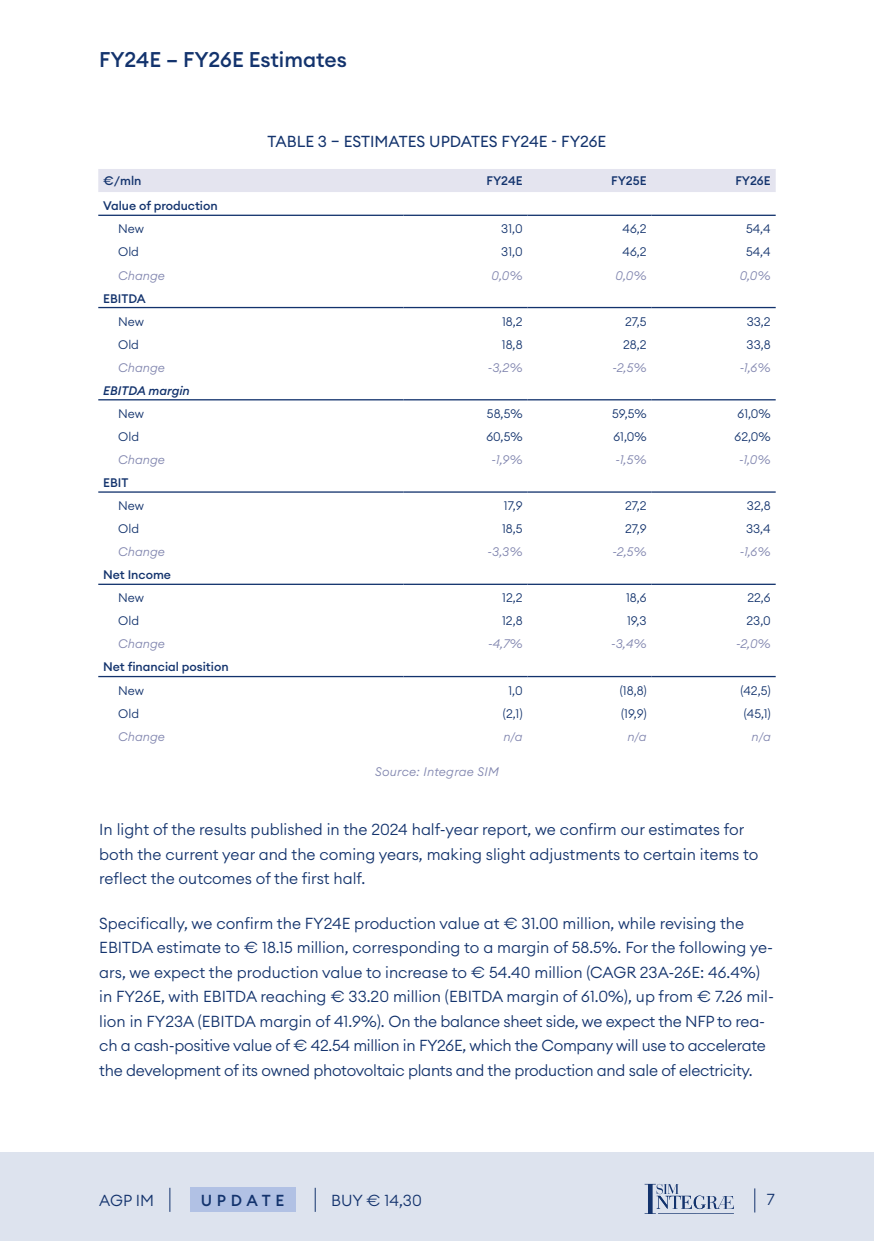
<style>
.page{position:relative;width:874px;height:1241px;background:#fff}
.page>*{position:absolute;margin:0;border:0;box-sizing:border-box;transform-origin:0 0}
.t1{font:500 21px "Euclid Circular A";color:#13336d}
.t2{font:300 15.75px/24.5px "Euclid Circular A";color:#13336d}
.t3{font:15.75px "Euclid Circular A";color:#13336d}
.t4{font:500 15.75px "Euclid Circular A";letter-spacing:.3em;color:#13336d}
.t5{font:300 12.25px "Euclid Circular A";color:#13336d}
.t6{font:italic 300 12.25px "Euclid Circular A";color:#8186af}
.t7{font:500 12.25px "Euclid Circular A";color:#13336d}
.t8{font:italic 300 12.25px "Euclid Circular A";letter-spacing:.02em;color:#8186af}
.t9{font:italic 500 12.25px "Euclid Circular A";color:#13336d}
</style>
<div class="page">
<div style="left:0;top:1152px;width:873px;height:88px;background:#dde3ee"></div>
<svg style="left:169px;top:1187px;width:1px;height:24px"></svg>
<div style="left:189px;top:1187px;width:106px;height:24px;background:#b1c1e4"></div>
<svg style="left:314px;top:1187px;width:1px;height:24px"></svg>
<svg style="left:754px;top:1188px;width:1px;height:24px"></svg>
<svg style="left:644px;top:1183px;width:89px;height:30px"></svg>
<div style="left:98px;top:169px;width:677px;height:23px;background:#e4e4ef"></div>
<hr style="left:98px;top:307px;width:305px;height:1px;background:#13336d">
<hr style="left:403px;top:307px;width:124px;height:1px;background:#13336d">
<hr style="left:527px;top:307px;width:124px;height:1px;background:#13336d">
<hr style="left:651px;top:307px;width:124px;height:1px;background:#13336d">
<hr style="left:98px;top:399px;width:305px;height:1px;background:#13336d">
<hr style="left:403px;top:399px;width:124px;height:1px;background:#13336d">
<hr style="left:527px;top:399px;width:124px;height:1px;background:#13336d">
<hr style="left:651px;top:399px;width:124px;height:1px;background:#13336d">
<hr style="left:98px;top:583px;width:305px;height:2px;background:#13336d">
<hr style="left:403px;top:583px;width:124px;height:2px;background:#13336d">
<hr style="left:527px;top:583px;width:124px;height:2px;background:#13336d">
<hr style="left:651px;top:583px;width:124px;height:2px;background:#13336d">
<hr style="left:98px;top:675px;width:305px;height:2px;background:#13336d">
<hr style="left:403px;top:675px;width:124px;height:2px;background:#13336d">
<hr style="left:527px;top:675px;width:124px;height:2px;background:#13336d">
<hr style="left:651px;top:675px;width:124px;height:2px;background:#13336d">
<hr style="left:98px;top:214px;width:305px;height:2px;background:#13336d">
<hr style="left:403px;top:214px;width:124px;height:2px;background:#13336d">
<hr style="left:527px;top:214px;width:124px;height:2px;background:#13336d">
<hr style="left:651px;top:214px;width:124px;height:2px;background:#13336d">
<hr style="left:98px;top:491px;width:305px;height:1px;background:#13336d">
<hr style="left:403px;top:491px;width:124px;height:1px;background:#13336d">
<hr style="left:527px;top:491px;width:124px;height:1px;background:#13336d">
<hr style="left:651px;top:491px;width:124px;height:1px;background:#13336d">
<h1 class="t1" style="left:99px;top:46px;width:249px">FY24E – FY26E Estimates</h1>
<p class="t3" style="left:267px;top:131px;width:340px">TABLE 3 – ESTIMATES UPDATES FY24E - FY26E</p>
<p class="t7" style="left:103px;top:173px;width:40px">€/mln</p>
<p class="t7" style="left:486px;top:173px;width:38px">FY24E</p>
<p class="t7" style="left:611px;top:173px;width:37px">FY25E</p>
<p class="t7" style="left:735px;top:173px;width:37px">FY26E</p>
<p class="t7" style="left:103px;top:198px;width:116px">Value of production</p>
<p class="t5" style="left:118px;top:221px;width:27px">New</p>
<p class="t5" style="left:501px;top:221px;width:23px">31,0</p>
<p class="t5" style="left:622px;top:221px;width:26px">46,2</p>
<p class="t5" style="left:745px;top:221px;width:26px">54,4</p>
<p class="t5" style="left:118px;top:244px;width:22px">Old</p>
<p class="t5" style="left:501px;top:244px;width:23px">31,0</p>
<p class="t5" style="left:622px;top:244px;width:26px">46,2</p>
<p class="t5" style="left:745px;top:244px;width:26px">54,4</p>
<p class="t6" style="left:118px;top:267px;width:48px">Change</p>
<p class="t6" style="left:491px;top:267px;width:33px">0,0%</p>
<p class="t6" style="left:615px;top:267px;width:33px">0,0%</p>
<p class="t6" style="left:739px;top:267px;width:33px">0,0%</p>
<p class="t7" style="left:103px;top:290px;width:44px">EBITDA</p>
<p class="t5" style="left:118px;top:313px;width:27px">New</p>
<p class="t5" style="left:502px;top:313px;width:22px">18,2</p>
<p class="t5" style="left:624px;top:313px;width:23px">27,5</p>
<p class="t5" style="left:746px;top:313px;width:25px">33,2</p>
<p class="t5" style="left:118px;top:336px;width:22px">Old</p>
<p class="t5" style="left:501px;top:336px;width:22px">18,8</p>
<p class="t5" style="left:622px;top:336px;width:25px">28,2</p>
<p class="t5" style="left:746px;top:336px;width:26px">33,8</p>
<p class="t6" style="left:118px;top:359px;width:48px">Change</p>
<p class="t6" style="left:487px;top:359px;width:36px">-3,2%</p>
<p class="t6" style="left:612px;top:359px;width:36px">-2,5%</p>
<p class="t6" style="left:739px;top:359px;width:33px">-1,6%</p>
<p class="t9" style="left:103px;top:382px;width:88px">EBITDA margin</p>
<p class="t5" style="left:118px;top:405px;width:27px">New</p>
<p class="t5" style="left:486px;top:405px;width:37px">58,5%</p>
<p class="t5" style="left:612px;top:405px;width:36px">59,5%</p>
<p class="t5" style="left:737px;top:405px;width:35px">61,0%</p>
<p class="t5" style="left:118px;top:428px;width:22px">Old</p>
<p class="t5" style="left:486px;top:428px;width:38px">60,5%</p>
<p class="t5" style="left:613px;top:428px;width:35px">61,0%</p>
<p class="t5" style="left:734px;top:428px;width:38px">62,0%</p>
<p class="t6" style="left:118px;top:451px;width:48px">Change</p>
<p class="t6" style="left:491px;top:451px;width:33px">-1,9%</p>
<p class="t6" style="left:615px;top:451px;width:33px">-1,5%</p>
<p class="t6" style="left:738px;top:451px;width:33px">-1,0%</p>
<p class="t7" style="left:103px;top:474px;width:27px">EBIT</p>
<p class="t5" style="left:118px;top:497px;width:27px">New</p>
<p class="t5" style="left:503px;top:497px;width:20px">17,9</p>
<p class="t5" style="left:624px;top:497px;width:23px">27,2</p>
<p class="t5" style="left:746px;top:497px;width:25px">32,8</p>
<p class="t5" style="left:118px;top:521px;width:22px">Old</p>
<p class="t5" style="left:502px;top:521px;width:22px">18,5</p>
<p class="t5" style="left:624px;top:521px;width:23px">27,9</p>
<p class="t5" style="left:745px;top:521px;width:26px">33,4</p>
<p class="t6" style="left:118px;top:544px;width:48px">Change</p>
<p class="t6" style="left:487px;top:544px;width:36px">-3,3%</p>
<p class="t6" style="left:612px;top:544px;width:36px">-2,5%</p>
<p class="t6" style="left:739px;top:544px;width:33px">-1,6%</p>
<p class="t7" style="left:103px;top:567px;width:69px">Net Income</p>
<p class="t5" style="left:118px;top:590px;width:27px">New</p>
<p class="t5" style="left:502px;top:590px;width:22px">12,2</p>
<p class="t5" style="left:625px;top:590px;width:22px">18,6</p>
<p class="t5" style="left:747px;top:590px;width:25px">22,6</p>
<p class="t5" style="left:118px;top:613px;width:22px">Old</p>
<p class="t5" style="left:502px;top:613px;width:22px">12,8</p>
<p class="t5" style="left:626px;top:613px;width:21px">19,3</p>
<p class="t5" style="left:746px;top:613px;width:26px">23,0</p>
<p class="t6" style="left:118px;top:636px;width:48px">Change</p>
<p class="t6" style="left:488px;top:636px;width:36px">-4,7%</p>
<p class="t6" style="left:611px;top:636px;width:37px">-3,4%</p>
<p class="t6" style="left:735px;top:636px;width:36px">-2,0%</p>
<p class="t7" style="left:103px;top:659px;width:127px">Net financial position</p>
<p class="t5" style="left:118px;top:682px;width:27px">New</p>
<p class="t5" style="left:508px;top:682px;width:16px">1,0</p>
<p class="t5" style="left:619px;top:682px;width:29px">(18,8)</p>
<p class="t5" style="left:740px;top:682px;width:32px">(42,5)</p>
<p class="t5" style="left:118px;top:705px;width:22px">Old</p>
<p class="t5" style="left:502px;top:705px;width:21px">(2,1)</p>
<p class="t5" style="left:620px;top:705px;width:27px">(19,9)</p>
<p class="t5" style="left:743px;top:705px;width:28px">(45,1)</p>
<p class="t6" style="left:118px;top:728px;width:48px">Change</p>
<p class="t6" style="left:503px;top:728px;width:21px">n/a</p>
<p class="t6" style="left:627px;top:728px;width:21px">n/a</p>
<p class="t6" style="left:751px;top:728px;width:21px">n/a</p>
<p class="t8" style="left:375px;top:763px;width:125px">Source: Integrae SIM</p>
<p class="t2" style="left:99px;top:817px;width:660px">In light of the results published in the 2024 half-year report, we confirm our estimates for both the current year and the coming years, making slight adjustments to certain items to reflect the outcomes of the first half.</p>
<p class="t2" style="left:99px;top:910px;width:676px">Specifically, we confirm the FY24E production value at € 31.00 million, while revising the EBITDA estimate to € 18.15 million, corresponding to a margin of 58.5%. For the following ye&shy;ars, we expect the production value to increase to € 54.40 million (CAGR 23A-26E: 46.4%) in FY26E, with EBITDA reaching € 33.20 million (EBITDA margin of 61.0%), up from € 7.26 mil&shy;lion in FY23A (EBITDA margin of 41.9%). On the balance sheet side, we expect the NFP to rea&shy;ch a cash-positive value of € 42.54 million in FY26E, which the Company will use to accelerate the development of its owned photovoltaic plants and the production and sale of electricity.</p>
<p class="t2" style="left:99px;top:1187px;width:56px">AGP IM</p>
<p class="t4" style="left:201px;top:1190px;width:85px">UPDATE</p>
<p class="t2" style="left:331px;top:1187px;width:92px">BUY € 14,30</p>
<p class="t2" style="left:766px;top:1186px;width:9px">7</p>
</div>
